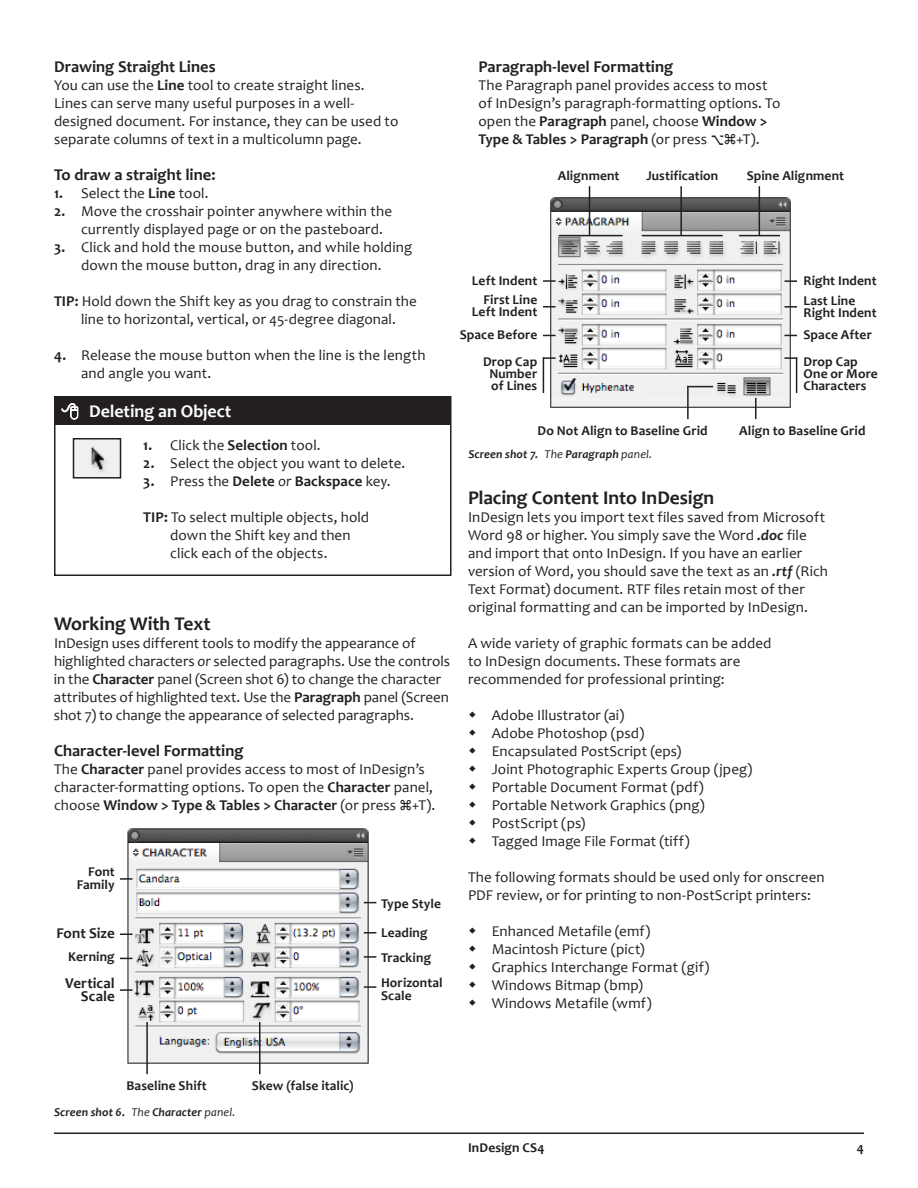
<style>
.page{position:relative;width:918px;height:1188px;background:#fff}
.page>*{position:absolute;margin:0;border:0;box-sizing:border-box;transform-origin:0 0}
.t1{font:700 19.5px "Candara";letter-spacing:-.005em;color:#231f20}
.t2{font:700 18px "Candara";color:#fff}
.t3{font:700 16.5px "Candara";color:#231f20}
.t4{font:15px/18px "Candara";letter-spacing:.005em;color:#231f20}
.t5{font:700 15px/13.5px "Candara";color:#231f20;text-align:right}
.t6{font:700 13.5px/12px "Candara";letter-spacing:.01em;color:#231f20}
.t7{font:italic 700 12px "Candara";letter-spacing:.015em;color:#231f20}
.s1{font-weight:700}
.s2{font-weight:400}
.s3{font-weight:400;font-style:italic}
.s4{font-style:italic}
.s5{font-weight:700;font-style:italic}
</style>
<div class="page">
<hr style="left:54px;top:1132px;width:810px;height:2px;background:#231f20">
<div style="left:54px;top:396px;width:398px;height:180px;border:2px solid #231f20"></div>
<div style="left:54px;top:396px;width:397px;height:29px;background:#231f20"></div>
<svg style="left:61px;top:403px;width:18px;height:17px"></svg>
<img style="left:76px;top:441px;width:42px;height:35px">
<div style="left:73px;top:438px;width:48px;height:41px;border:2px solid #231f20"></div>
<img style="left:127px;top:828px;width:242px;height:237px">
<hr style="left:259px;top:1022px;width:1px;height:52px;background:#231f20">
<hr style="left:146px;top:1022px;width:2px;height:52px;background:#231f20">
<img style="left:550px;top:197px;width:241px;height:211px">
<hr style="left:755px;top:398px;width:2px;height:21px;background:#231f20">
<hr style="left:687px;top:386px;width:2px;height:33px;background:#231f20">
<hr style="left:543px;top:357px;width:1px;height:36px;background:#231f20">
<hr style="left:796px;top:357px;width:1px;height:36px;background:#231f20">
<svg style="left:689px;top:386px;width:24px;height:1px"></svg>
<svg style="left:543px;top:357px;width:13px;height:2px"></svg>
<svg style="left:784px;top:357px;width:13px;height:2px"></svg>
<hr style="left:680px;top:186px;width:2px;height:49px;background:#231f20">
<hr style="left:759px;top:186px;width:1px;height:49px;background:#231f20">
<hr style="left:589px;top:186px;width:1px;height:49px;background:#231f20">
<hr style="left:642px;top:235px;width:81px;height:1px;background:#231f20">
<hr style="left:739px;top:235px;width:41px;height:1px;background:#231f20">
<hr style="left:559px;top:235px;width:64px;height:1px;background:#231f20">
<svg style="left:543px;top:335px;width:13px;height:1px"></svg>
<svg style="left:543px;top:306px;width:13px;height:2px"></svg>
<svg style="left:543px;top:280px;width:13px;height:2px"></svg>
<svg style="left:784px;top:335px;width:13px;height:1px"></svg>
<svg style="left:784px;top:306px;width:13px;height:2px"></svg>
<svg style="left:784px;top:280px;width:13px;height:2px"></svg>
<svg style="left:364px;top:902px;width:12px;height:1px"></svg>
<svg style="left:364px;top:932px;width:12px;height:2px"></svg>
<svg style="left:364px;top:956px;width:12px;height:2px"></svg>
<svg style="left:364px;top:986px;width:12px;height:2px"></svg>
<svg style="left:120px;top:989px;width:13px;height:2px"></svg>
<svg style="left:120px;top:958px;width:13px;height:1px"></svg>
<svg style="left:120px;top:934px;width:13px;height:1px"></svg>
<svg style="left:120px;top:878px;width:13px;height:2px"></svg>
<p class="t3" style="left:54px;top:57px;width:163px">Drawing Straight Lines</p>
<p class="t4" style="left:54px;top:76px;width:346px">You can use the <span class="s1">Line</span> tool to create straight lines.<br>Lines can serve many useful purposes in a well&shy;designed document. For instance, they can be used to separate columns of text in a multicolumn page.</p>
<p class="t3" style="left:54px;top:165px;width:163px">To draw a straight line:</p>
<p class="t4" style="left:54px;top:184px;width:156px"><span class="s1">1.</span> Select the <span class="s1">Line</span> tool.</p>
<p class="t4" style="left:81px;top:202px;width:313px;text-indent:-27px"><span class="s1">2.</span> Move the crosshair pointer anywhere within the currently displayed page or on the pasteboard.</p>
<p class="t4" style="left:54px;top:238px;width:360px;text-align:center"><span class="s1">3.</span> Click and hold the mouse button, and while holding down the mouse button, drag in any direction.</p>
<p class="t4" style="left:54px;top:292px;width:364px;text-align:center"><span class="s1">TIP:</span> Hold down the Shift key as you drag to constrain the line to horizontal, vertical, or 45-degree diagonal.</p>
<p class="t4" style="left:81px;top:346px;width:346px;text-indent:-27px"><span class="s1">4.</span> Release the mouse button when the line is the length and angle you want.</p>
<p class="t2" style="left:89px;top:401px;width:144px">Deleting an Object</p>
<p class="t4" style="left:143px;top:436px;width:179px"><span class="s1">1.</span> Click the <span class="s1">Selection</span> tool.</p>
<p class="t4" style="left:143px;top:454px;width:264px"><span class="s1">2.</span> Select the object you want to delete.</p>
<p class="t5" style="left:143px;top:474px;width:249px">3. <span class="s2">Press the</span> Delete <span class="s3">or</span> Backspace <span class="s2">key.</span></p>
<p class="t4" style="left:170px;top:508px;width:200px;text-indent:-27px"><span class="s1">TIP:</span> To select multiple objects, hold down the Shift key and then click each of the objects.</p>
<h1 class="t1" style="left:54px;top:612px;width:158px">Working With Text</h1>
<p class="t4" style="left:54px;top:634px;width:398px">InDesign uses different tools to modify the appearance of highlighted characters <span class="s4">or</span> selected paragraphs. Use the controls in the <span class="s1">Character</span> panel (Screen shot 6) to change the character attributes of highlighted text. Use the <span class="s1">Paragraph</span> panel (Screen shot 7) to change the appearance of selected paragraphs.</p>
<p class="t3" style="left:54px;top:741px;width:191px">Character-level Formatting</p>
<p class="t4" style="left:54px;top:760px;width:383px">The <span class="s1">Character</span> panel provides access to most of InDesign’s character-formatting options. To open the <span class="s1">Character</span> panel, choose <span class="s1">Window &gt; Type &amp; Tables &gt; Character</span> (or press ⌘+T).</p>
<p class="t6" style="left:77px;top:864px;width:40px;line-height:13.5px;text-align:right">Font<br>Family</p>
<p class="t5" style="left:56px;top:926px;width:60px">Font Size</p>
<p class="t6" style="left:68px;top:951px;width:48px">Kerning</p>
<p class="t5" style="left:65px;top:976px;width:51px">Vertical<br>Scale</p>
<p class="t6" style="left:381px;top:897px;width:61px">Type Style</p>
<p class="t6" style="left:381px;top:920px;width:52px;line-height:24.8px">Leading<br>Tracking</p>
<p class="t6" style="left:381px;top:976px;width:63px;line-height:13.5px">Horizontal<br>Scale</p>
<p class="t3" style="left:478px;top:57px;width:196px">Paragraph-level Formatting</p>
<p class="t4" style="left:478px;top:76px;width:303px">The Paragraph panel provides access to most of InDesign’s paragraph-formatting options. To open the <span class="s1">Paragraph</span> panel, choose <span class="s1">Window &gt; Type &amp; Tables &gt; Paragraph</span> (or press ⌥⌘+T).</p>
<p class="t6" style="left:558px;top:169px;width:63px">Alignment</p>
<p class="t6" style="left:646px;top:169px;width:73px">Justification</p>
<p class="t6" style="left:747px;top:169px;width:99px">Spine Alignment</p>
<p class="t6" style="left:472px;top:275px;width:67px">Left Indent</p>
<p class="t6" style="left:804px;top:275px;width:75px">Right Indent</p>
<p class="t6" style="left:472px;top:294px;width:67px;text-align:right">First Line<br>Left Indent</p>
<p class="t6" style="left:460px;top:329px;width:79px">Space Before</p>
<p class="t6" style="left:804px;top:295px;width:75px">Last Line<br>Right Indent</p>
<p class="t6" style="left:804px;top:329px;width:70px">Space After</p>
<p class="t6" style="left:489px;top:356px;width:49px;text-align:justify;text-indent:-6px">Drop Cap Number of Lines</p>
<p class="t6" style="left:804px;top:356px;width:76px">Drop Cap<br>One or More<br>Characters</p>
<p class="t6" style="left:538px;top:425px;width:172px">Do Not Align to Baseline Grid</p>
<p class="t7" style="left:468px;top:447px;width:185px">Screen shot 7. <span class="s2">The</span> Paragraph <span class="s2">panel.</span></p>
<p class="t6" style="left:739px;top:425px;width:128px">Align to Baseline Grid</p>
<h1 class="t1" style="left:468px;top:486px;width:248px">Placing Content Into InDesign</h1>
<p class="t4" style="left:468px;top:508px;width:361px">InDesign lets you import text files saved from Microsoft Word 98 or higher. You simply save the Word <span class="s5">.doc</span> file and import that onto InDesign. If you have an earlier version of Word, you should save the text as an <span class="s5">.rtf</span> (Rich Text Format) document. RTF files retain most of ther original formatting and can be imported by InDesign.</p>
<p class="t4" style="left:468px;top:634px;width:305px">A wide variety of graphic formats can be added to InDesign documents. These formats are recommended for professional printing:</p>
<p class="t4" style="left:492px;top:706px;width:262px">Adobe Illustrator (ai)<br>Adobe Photoshop (psd)<br>Encapsulated PostScript (eps)<br>Joint Photographic Experts Group (jpeg)<br>Portable Document Format (pdf)<br>Portable Network Graphics (png)<br>PostScript (ps)<br>Tagged Image File Format (tiff)</p>
<p class="t4" style="left:468px;top:868px;width:358px">The following formats should be used only for onscreen<br>PDF review, or for printing to non-PostScript printers:</p>
<p class="t4" style="left:492px;top:922px;width:219px">Enhanced Metafile (emf)<br>Macintosh Picture (pict)<br>Graphics Interchange Format (gif)<br>Windows Bitmap (bmp)<br>Windows Metafile (wmf)</p>
<p class="t6" style="left:126px;top:1080px;width:82px">Baseline Shift</p>
<p class="t7" style="left:54px;top:1105px;width:183px">Screen shot 6. <span class="s2">The</span> Character <span class="s2">panel.</span></p>
<p class="t6" style="left:252px;top:1079px;width:103px">Skew (false italic)</p>
<p class="t6" style="left:468px;top:1142px;width:78px">InDesign CS4</p>
<p class="t6" style="left:857px;top:1142px;width:9px">4</p>
</div>
